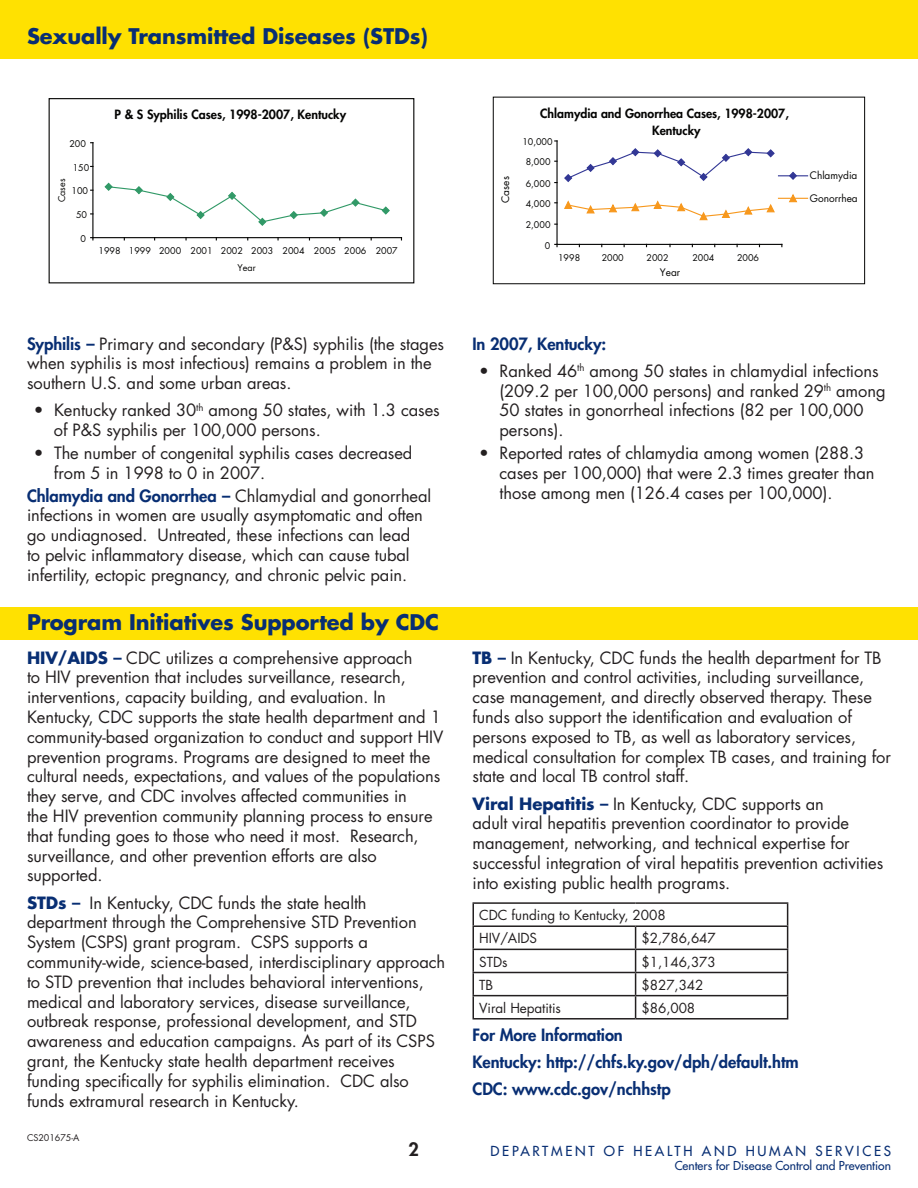
<style>
.page{position:relative;width:918px;height:1188px;background:#fff}
.page>*{position:absolute;margin:0;border:0;box-sizing:border-box;transform-origin:0 0}
.body{font:700 21px "Futura Std";letter-spacing:-.005em;color:#082e73}
.subheader{font:700 21px "Futura Std";letter-spacing:-.005em;color:#082e73}
.t1{font:800 18px "Futura Std";color:#231f20}
.body-2{font:16.5px/19.8px "Futura Std";letter-spacing:-.005em;color:#231f20}
.bullets{font:16.5px/19.8px "Futura Std";letter-spacing:-.005em;color:#231f20}
.body-3{font:800 16.5px "Futura Std";letter-spacing:-.005em;color:#082e73}
._9pt{font:13.5px "Futura Std";letter-spacing:-.005em;color:#231f20}
.t2{font:500 13.5px "Futura Std";letter-spacing:.2em;color:#082e73}
.Root{font:800 12.45px "Futura Std";color:#050504}
.Root-2{font:800 12.3px/16.8px "Futura Std";color:#050504}
.t3{font:500 12px "Futura Std";color:#082e73}
.Root-3{font:10.05px "Futura Std";color:#050504}
.Root-4{font:9px/17px "Futura Std";color:#050504;text-align:center}
.subheader-2{font:9px "Futura Std";letter-spacing:-.005em;color:#231f20}
.s1{font-weight:800;color:#082e73}
.s2{font-weight:700;color:#082e73}
</style>
<div class="page">
<div style="left:0;top:0;width:918px;height:58px;background:#ffe101"></div>
<div style="left:0;top:608px;width:918px;height:32px;background:#ffe101"></div>
<hr style="left:472px;top:902px;width:164px;height:2px;background:#231f20">
<hr style="left:472px;top:904px;width:2px;height:21px;background:#231f20">
<hr style="left:636px;top:902px;width:152px;height:2px;background:#231f20">
<hr style="left:472px;top:925px;width:164px;height:2px;background:#231f20">
<hr style="left:472px;top:927px;width:2px;height:22px;background:#231f20">
<hr style="left:636px;top:925px;width:152px;height:2px;background:#231f20">
<hr style="left:472px;top:949px;width:164px;height:1px;background:#231f20">
<hr style="left:472px;top:950px;width:2px;height:22px;background:#231f20">
<hr style="left:636px;top:949px;width:152px;height:1px;background:#231f20">
<hr style="left:472px;top:972px;width:164px;height:1px;background:#231f20">
<hr style="left:472px;top:973px;width:2px;height:22px;background:#231f20">
<hr style="left:636px;top:972px;width:152px;height:1px;background:#231f20">
<hr style="left:472px;top:995px;width:164px;height:1px;background:#231f20">
<hr style="left:472px;top:996px;width:2px;height:22px;background:#231f20">
<hr style="left:636px;top:995px;width:152px;height:1px;background:#231f20">
<svg style="left:635px;top:927px;width:1px;height:91px"></svg>
<svg style="left:787px;top:904px;width:1px;height:114px"></svg>
<hr style="left:472px;top:1018px;width:164px;height:2px;background:#231f20">
<hr style="left:636px;top:1018px;width:152px;height:2px;background:#231f20">
<div style="left:49px;top:98px;width:365px;height:185px;border:1px solid #050504"></div>
<hr style="left:92px;top:143px;width:1px;height:95px;background:#050504">
<hr style="left:93px;top:237px;width:308px;height:1px;background:#050504">
<svg style="left:104px;top:182px;width:286px;height:44px"></svg>
<div style="left:493px;top:97px;width:372px;height:187px;border:1px solid #050504"></div>
<hr style="left:556px;top:141px;width:2px;height:103px;background:#050504">
<hr style="left:557px;top:244px;width:225px;height:1px;background:#050504">
<svg style="left:564px;top:148px;width:244px;height:35px"></svg>
<svg style="left:564px;top:194px;width:244px;height:27px"></svg>
<p class="body" style="left:27px;top:22px;width:402px">Sexually Transmitted Diseases (STDs)</p>
<p class="Root-4" style="left:69px;top:135px;width:18px">200</p>
<p class="Root-4" style="left:73px;top:159px;width:18px">150</p>
<p class="Root-4" style="left:53px;top:202px;width:25px;rotate:-90deg">Cases</p>
<p class="Root-4" style="left:72px;top:183px;width:18px">100</p>
<p class="Root-4" style="left:76px;top:207px;width:13px">50</p>
<p class="Root-4" style="left:81px;top:230px;width:7px">0</p>
<p class="Root" style="left:115px;top:107px;width:233px">P &amp; S Syphilis Cases, 1998-2007, Kentucky</p>
<p class="Root-4" style="left:99px;top:243px;width:301px">1998 1999 2000 2001 2002 2003 2004 2005 2006 2007<br>Year</p>
<p class="body-2" style="left:27px;top:334px;width:419px"><span class="s1">Syphilis –</span> Primary and secondary (P&amp;S) syphilis (the stages when syphilis is most infectious) remains a problem in the southern U.S. and some urban areas.</p>
<p class="bullets" style="left:54px;top:401px;width:387px;text-indent:-20px">• Kentucky ranked 30<sup>th</sup> among 50 states, with 1.3 cases of P&amp;S syphilis per 100,000 persons.</p>
<p class="bullets" style="left:54px;top:443px;width:360px;text-indent:-20px">• The number of congenital syphilis cases decreased from 5 in 1998 to 0 in 2007.</p>
<p class="body-2" style="left:27px;top:486px;width:406px"><span class="s1">Chlamydia and Gonorrhea –</span> Chlamydial and gonorrheal infections in women are usually asymptomatic and often go undiagnosed. Untreated, these infections can lead<br>to pelvic inflammatory disease, which can cause tubal infertility, ectopic pregnancy, and chronic pelvic pain.</p>
<p class="subheader" style="left:27px;top:608px;width:414px">Program Initiatives Supported by CDC</p>
<p class="body-2" style="left:27px;top:648px;width:418px"><span class="s2">HIV/AIDS</span> <span class="s1">–</span> CDC utilizes a comprehensive approach<br>to HIV prevention that includes surveillance, research, interventions, capacity building, and evaluation. In Kentucky, CDC supports the state health department and 1 community-based organization to conduct and support HIV prevention programs. Programs are designed to meet the cultural needs, expectations, and values of the populations they serve, and CDC involves affected communities in<br>the HIV prevention community planning process to ensure that funding goes to those who need it most. Research, surveillance, and other prevention efforts are also supported.</p>
<p class="body-2" style="left:27px;top:893px;width:420px"><span class="s2">STDs</span> <span class="s1">–</span> In Kentucky, CDC funds the state health department through the Comprehensive STD Prevention System (CSPS) grant program. CSPS supports a community-wide, science-based, interdisciplinary approach to STD prevention that includes behavioral interventions, medical and laboratory services, disease surveillance, outbreak response, professional development, and STD awareness and education campaigns. As part of its CSPS grant, the Kentucky state health department receives funding specifically for syphilis elimination. CDC also funds extramural research in Kentucky.</p>
<p class="subheader-2" style="left:27px;top:1132px;width:54px">CS201675-A</p>
<p class="t1" style="left:409px;top:1138px;width:12px">2</p>
<p class="Root-2" style="left:652px;top:105px;width:138px;text-indent:-112px">Chlamydia and Gonorrhea Cases, 1998-2007,<br>Kentucky</p>
<p class="Root-4" style="left:522px;top:134px;width:32px">10,000</p>
<p class="Root-3" style="left:499px;top:203px;width:28px;rotate:-90deg">Cases</p>
<p class="Root-4" style="left:526px;top:154px;width:26px">8,000</p>
<p class="Root-4" style="left:526px;top:175px;width:26px">6,000</p>
<p class="Root-4" style="left:526px;top:195px;width:26px">4,000</p>
<p class="Root-4" style="left:526px;top:217px;width:26px">2,000</p>
<p class="Root-4" style="left:545px;top:237px;width:7px">0</p>
<p class="Root-4" style="left:558px;top:249px;width:24px">1998</p>
<p class="Root-4" style="left:602px;top:249px;width:24px">2000</p>
<p class="Root-4" style="left:647px;top:249px;width:24px">2002</p>
<p class="Root-4" style="left:692px;top:249px;width:24px">2004</p>
<p class="Root-4" style="left:737px;top:249px;width:24px">2006</p>
<p class="Root-3" style="left:660px;top:266px;width:22px">Year</p>
<p class="Root-3" style="left:810px;top:169px;width:49px">Chlamydia</p>
<p class="Root-3" style="left:810px;top:192px;width:49px">Gonorrhea</p>
<p class="body-3" style="left:472px;top:333px;width:135px">In 2007, Kentucky:</p>
<p class="bullets" style="left:499px;top:361px;width:388px;text-indent:-20px">• Ranked 46<sup>th</sup> among 50 states in chlamydial infections (209.2 per 100,000 persons) and ranked 29<sup>th</sup> among 50 states in gonorrheal infections (82 per 100,000 persons).</p>
<p class="bullets" style="left:499px;top:443px;width:377px;text-indent:-20px">• Reported rates of chlamydia among women (288.3 cases per 100,000) that were 2.3 times greater than those among men (126.4 cases per 100,000).</p>
<p class="body-2" style="left:472px;top:648px;width:420px"><span class="s2">TB</span> <span class="s1">–</span> In Kentucky, CDC funds the health department for TB prevention and control activities, including surveillance, case management, and directly observed therapy. These funds also support the identification and evaluation of persons exposed to TB, as well as laboratory services, medical consultation for complex TB cases, and training for state and local TB control staff.</p>
<p class="body-2" style="left:472px;top:794px;width:412px"><span class="s2">Viral Hepatitis</span> <span class="s1">–</span> In Kentucky, CDC supports an<br>adult viral hepatitis prevention coordinator to provide management, networking, and technical expertise for successful integration of viral hepatitis prevention activities into existing public health programs.</p>
<p class="_9pt" style="left:479px;top:907px;width:188px">CDC funding to Kentucky, 2008</p>
<p class="_9pt" style="left:479px;top:930px;width:59px">HIV/AIDS</p>
<p class="_9pt" style="left:642px;top:930px;width:76px">$2,786,647</p>
<p class="_9pt" style="left:479px;top:953px;width:30px">STDs</p>
<p class="_9pt" style="left:642px;top:953px;width:76px">$1,146,373</p>
<p class="_9pt" style="left:479px;top:976px;width:15px">TB</p>
<p class="_9pt" style="left:642px;top:976px;width:63px">$827,342</p>
<p class="_9pt" style="left:479px;top:999px;width:83px">Viral Hepatitis</p>
<p class="_9pt" style="left:642px;top:999px;width:55px">$86,008</p>
<p class="body-3" style="left:472px;top:1024px;width:152px">For More Information</p>
<p class="body-3" style="left:472px;top:1052px;width:328px">Kentucky: http://chfs.ky.gov/dph/default.htm</p>
<p class="body-3" style="left:472px;top:1079px;width:200px">CDC: www.cdc.gov/nchhstp</p>
<p class="t2" style="left:491px;top:1142px;width:402px">DEPARTMENT OF HEALTH AND HUMAN SERVICES</p>
<p class="t3" style="left:675px;top:1158px;width:218px">Centers for Disease Control and Prevention</p>
</div>
